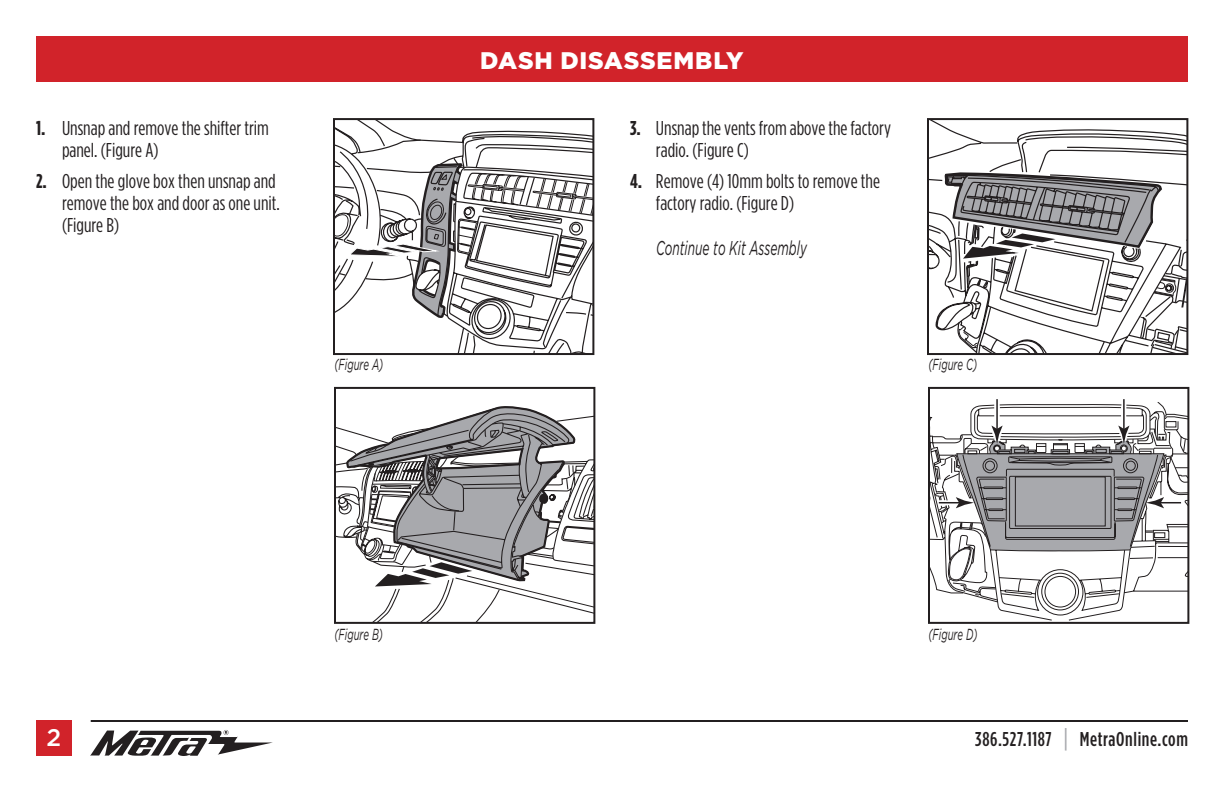
<style>
.page{position:relative;width:1224px;height:792px;background:#fff}
.page>*{position:absolute;margin:0;border:0;box-sizing:border-box;transform-origin:0 0}
.t1{font:900 24px "Gotham";letter-spacing:.03em;color:#fff}
.t2{font:500 24px "Gotham";color:#fff}
.t3{font:20px/22px "Gotham Condensed";color:#231f20}
.t4{font:500 20px "Gotham Condensed";letter-spacing:.03em;color:#231f20}
.t5{font:italic 20px "Gotham";color:#231f20;scale:.6 1}
.t6{font:italic 16px "Gotham";color:#231f20;scale:.6 1}
.s1{font-weight:700}
.s2{font-size:26px;color:#a8a9ad}
</style>
<div class="page">
<div style="left:36px;top:36px;width:1152px;height:45px;background:#d1232a"></div>
<svg style="left:90px;top:730px;width:183px;height:26px"></svg>
<hr style="left:91px;top:720px;width:1097px;height:2px;background:#231f20">
<div style="left:36px;top:720px;width:36px;height:36px;background:#d1232a"></div>
<svg style="left:336px;top:121px;width:255px;height:18px"></svg>
<svg style="left:336px;top:139px;width:255px;height:213px"></svg>
<div style="left:333px;top:118px;width:261px;height:237px;border:2px solid #231f20"></div>
<svg style="left:930px;top:121px;width:13px;height:210px"></svg>
<svg style="left:943px;top:126px;width:242px;height:226px"></svg>
<div style="left:927px;top:118px;width:261px;height:237px;border:2px solid #231f20"></div>
<svg style="left:445px;top:406px;width:131px;height:17px"></svg>
<svg style="left:337px;top:423px;width:255px;height:198px"></svg>
<div style="left:334px;top:387px;width:261px;height:237px;border:2px solid #231f20"></div>
<hr style="left:996px;top:399px;width:2px;height:33px;background:#231f20">
<hr style="left:1123px;top:399px;width:2px;height:33px;background:#231f20">
<svg style="left:931px;top:401px;width:255px;height:220px"></svg>
<div style="left:928px;top:387px;width:261px;height:237px;border:2px solid #231f20"></div>
<p class="t3" style="left:62px;top:117px;width:208px;text-indent:-26px"><span class="s1">1.</span> Unsnap and remove the shifter trim panel. (Figure A)</p>
<p class="t3" style="left:62px;top:170px;width:219px;text-indent:-26px"><span class="s1">2.</span> Open the glove box then unsnap and remove the box and door as one unit. (Figure B)</p>
<p class="t1" style="left:480px;top:46px;width:265px">DASH DISASSEMBLY</p>
<p class="t3" style="left:656px;top:117px;width:237px;text-indent:-26px"><span class="s1">3.</span> Unsnap the vents from above the factory radio. (Figure C)</p>
<p class="t3" style="left:656px;top:170px;width:225px;text-indent:-26px"><span class="s1">4.</span> Remove (4) 10mm bolts to remove the factory radio. (Figure D)</p>
<p class="t5" style="left:656px;top:237px;width:253px">Continue to Kit Assembly</p>
<p class="t6" style="left:334px;top:355px;width:83px">(Figure A)</p>
<p class="t6" style="left:928px;top:355px;width:83px">(Figure C)</p>
<p class="t6" style="left:334px;top:626px;width:83px">(Figure B)</p>
<p class="t6" style="left:928px;top:626px;width:84px">(Figure D)</p>
<p class="t2" style="left:47px;top:724px;width:16px">2</p>
<p class="t4" style="left:975px;top:728px;width:214px">386.527.1187 <span class="s2">|</span> MetraOnline.com</p>
</div>
